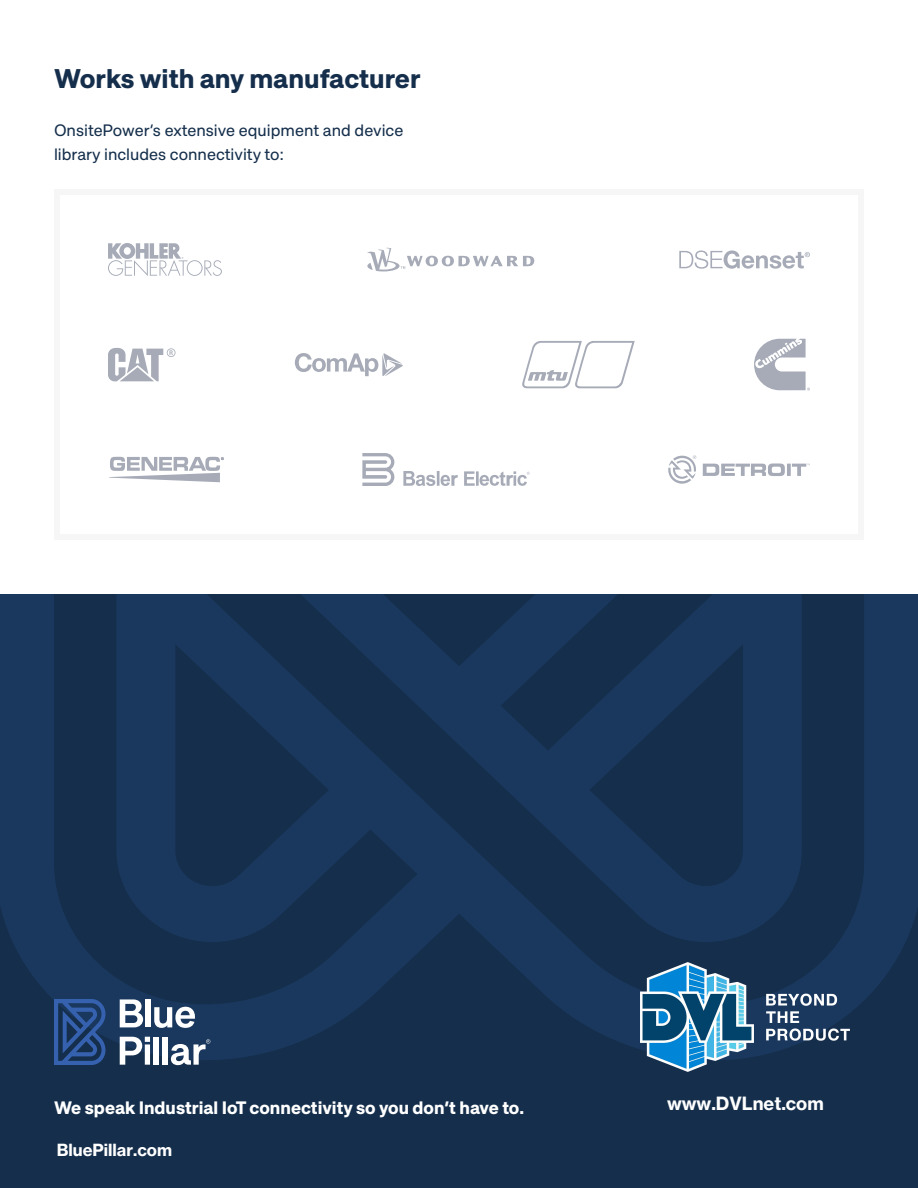
<style>
.page{position:relative;width:918px;height:1188px;background:#fff}
.page>*{position:absolute;margin:0;border:0;box-sizing:border-box;transform-origin:0 0}
.Body_text{font:700 27px "Approach";color:#142e4b}
.Intro_paragraph{font:700 18px "Approach";color:#fff}
.t1{font:18px "N Haas Grotesk TX Pro 75 Bd";color:#fff}
.Body_text-2{font:16.5px/24px "Approach";color:#142e4b}
.t2{font:16.5px "N Haas Grotesk TX Pro 75 Bd";color:#fff}
</style>
<div class="page">
<div style="left:0;top:594px;width:918px;height:594px;background:#142e4b"></div>
<svg style="left:0;top:594px;width:918px;height:467px"></svg>
<svg style="left:54px;top:999px;width:52px;height:66px"></svg>
<svg style="left:120px;top:999px;width:23px;height:28px"></svg>
<div style="left:146px;top:999px;width:5px;height:28px;background:#fff"></div>
<svg style="left:154px;top:1007px;width:41px;height:21px"></svg>
<svg style="left:120px;top:1037px;width:30px;height:28px"></svg>
<div style="left:154px;top:1037px;width:5px;height:28px;background:#fff"></div>
<div style="left:163px;top:1037px;width:5px;height:28px;background:#fff"></div>
<svg style="left:171px;top:1039px;width:39px;height:26px"></svg>
<svg style="left:703px;top:463px;width:107px;height:13px"></svg>
<svg style="left:668px;top:455px;width:29px;height:29px"></svg>
<svg style="left:362px;top:453px;width:32px;height:33px"></svg>
<svg style="left:403px;top:471px;width:55px;height:15px"></svg>
<svg style="left:464px;top:471px;width:66px;height:15px"></svg>
<svg style="left:109px;top:457px;width:115px;height:25px"></svg>
<svg style="left:679px;top:250px;width:131px;height:19px"></svg>
<svg style="left:367px;top:248px;width:167px;height:23px"></svg>
<svg style="left:108px;top:243px;width:80px;height:33px"></svg>
<svg style="left:187px;top:260px;width:16px;height:16px"></svg>
<div style="left:188px;top:261px;width:14px;height:14px;background:#fff;border-radius:50%"></div>
<svg style="left:204px;top:260px;width:18px;height:16px"></svg>
<svg style="left:295px;top:353px;width:108px;height:23px"></svg>
<svg style="left:108px;top:348px;width:67px;height:33px"></svg>
<svg style="left:522px;top:341px;width:113px;height:47px"></svg>
<svg style="left:754px;top:339px;width:56px;height:52px"></svg>
<img style="left:641px;top:962px;width:209px;height:109px">
<p class="Body_text" style="left:54px;top:61px;width:368px">Works with any manufacturer</p>
<p class="Body_text-2" style="left:54px;top:117px;width:351px">OnsitePower’s extensive equipment and device library includes connectivity to:</p>
<p class="Intro_paragraph" style="left:54px;top:1096px;width:472px">We speak Industrial IoT connectivity so you don’t have to.</p>
<p class="t2" style="left:57px;top:1139px;width:117px">BluePillar.com</p>
<p class="t1" style="left:667px;top:1092px;width:158px">www.DVLnet.com</p>
</div>
